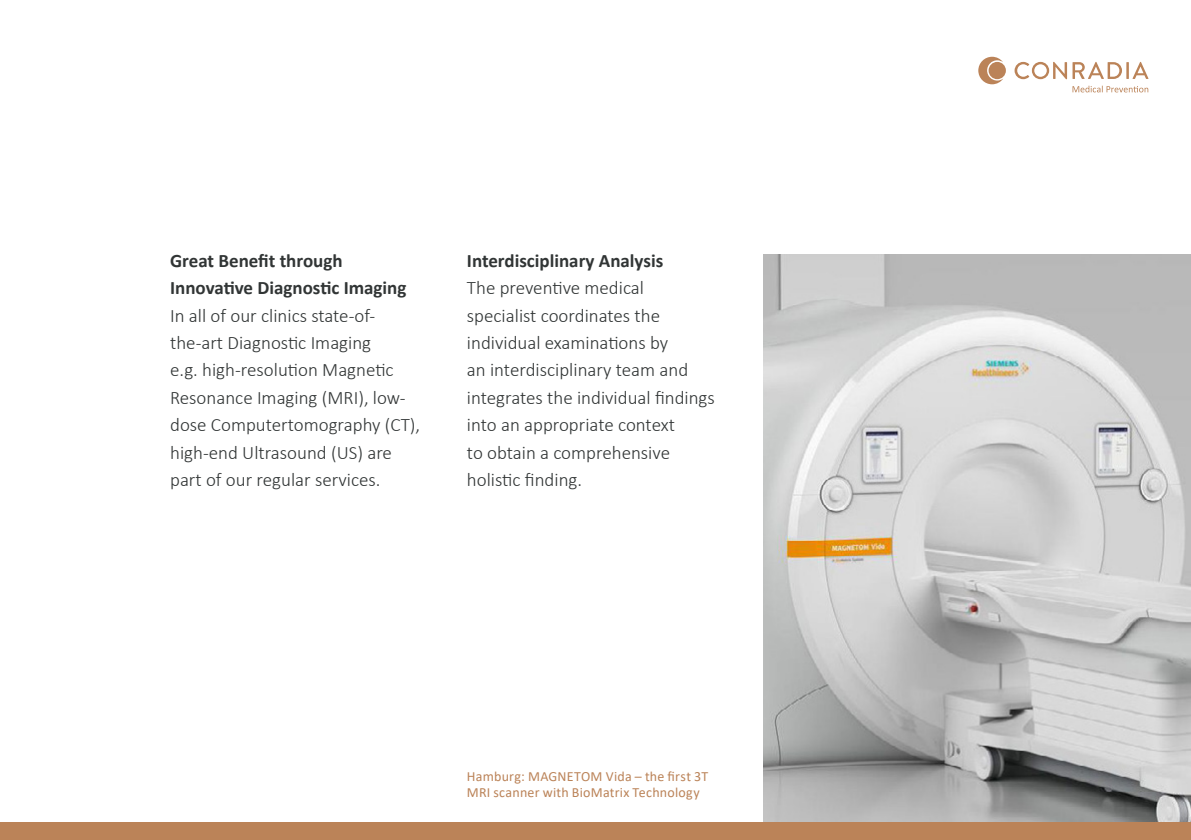
<style>
.page{position:relative;width:1191px;height:840px;background:#fff}
.page>*{position:absolute;margin:0;border:0;box-sizing:border-box;transform-origin:0 0}
.t1{font:300 19px/27.4px "Calibri";color:#313535}
.t2{font:700 19px/27.4px "Calibri";color:#313535}
.t3{font:14px/16.8px "Calibri";letter-spacing:.015em;color:#bb8358}
</style>
<div class="page">
<svg style="left:1014px;top:62px;width:134px;height:17px"></svg>
<svg style="left:978px;top:57px;width:25px;height:27px"></svg>
<div style="left:988px;top:62px;width:18px;height:17px;background:#bb8358;border-radius:50%"></div>
<svg style="left:1072px;top:86px;width:76px;height:6px"></svg>
<img style="left:763px;top:255px;width:428px;height:567px">
<div style="left:0;top:822px;width:1191px;height:17px;background:#bb8358"></div>
<p class="t2" style="left:170px;top:246px;width:238px">Great Benefit through<br>Innovative Diagnostic Imaging</p>
<p class="t1" style="left:170px;top:301px;width:252px">In all of our clinics state-of&shy;the-art Diagnostic Imaging<br>e.g. high-resolution Magnetic<br>Resonance Imaging (MRI), low&shy;dose Computertomography (CT), high-end Ultrasound (US) are part of our regular services.</p>
<p class="t2" style="left:467px;top:246px;width:198px">Interdisciplinary Analysis</p>
<p class="t1" style="left:467px;top:274px;width:249px">The preventive medical specialist coordinates the individual examinations by<br>an interdisciplinary team and integrates the individual findings into an appropriate context<br>to obtain a comprehensive holistic finding.</p>
<p class="t3" style="left:467px;top:766px;width:243px">Hamburg: MAGNETOM Vida – the first 3T<br>MRI scanner with BioMatrix Technology</p>
</div>
